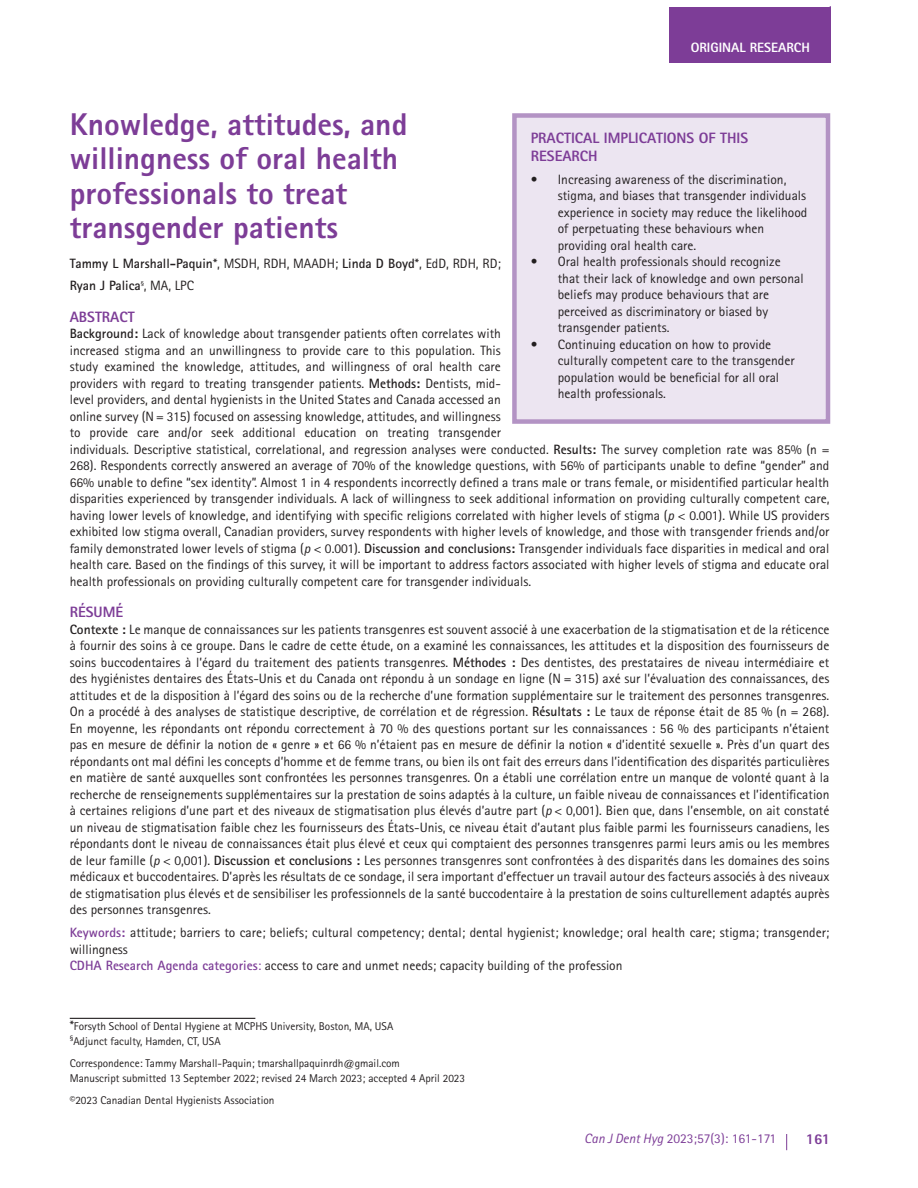
<style>
.page{position:relative;width:918px;height:1188px;background:#fff}
.page>*{position:absolute;margin:0;border:0;box-sizing:border-box;transform-origin:0 0}
.t1{font:800 31.5px/34.5px "Rotis Sans Serif Std";color:#7d3d97}
.t2{font:800 15px/18px "Rotis Sans Serif Std";color:#7d3d97}
.t3{font:13.5px/16.5px "Rotis Sans Serif Std";color:#231f20}
.t4{font:700 13.5px/21.6px "Rotis Sans Serif Std";color:#231f20}
.t5{font:13.5px "Rotis Sans Serif Std";color:#7d3d97}
.t6{font:800 13.5px "Rotis Sans Serif Std";color:#fff}
.t7{font:11.25px/15px "Rotis Sans Serif Std";color:#231f20}
.s1{font-weight:400}
.s2{font-weight:700}
.s3{font-style:italic}
.s4{font-weight:700;color:#7d3d97}
.s5{color:#7d3d97}
.s6{font-size:13.5px}
</style>
<div class="page">
<svg style="left:786px;top:1134px;width:1px;height:16px"></svg>
<div style="left:514px;top:116px;width:314px;height:306px;background:#ece5f1"></div>
<div style="left:512px;top:113px;width:318px;height:311px;border:4px solid #b393c4"></div>
<hr style="left:70px;top:1018px;width:185px;height:1px;background:#231f20">
<div style="left:669px;top:7px;width:162px;height:56px;background:#7d3d97"></div>
<p class="t6" style="left:691px;top:42px;width:121px">ORIGINAL RESEARCH</p>
<h1 class="t1" style="left:70px;top:110px;width:339px">Knowledge, attitudes, and willingness of oral health professionals to treat transgender patients</h1>
<p class="t4" style="left:70px;top:254px;width:433px">Tammy L Marshall-Paquin<span class="s1">*, MSDH, RDH, MAADH;</span> Linda D Boyd<span class="s1">*, EdD, RDH, RD;<br></span>Ryan J Palica<sup>§</sup><span class="s1">, MA, LPC</span></p>
<p class="t2" style="left:70px;top:309px;width:67px">ABSTRACT</p>
<p class="t3" style="left:70px;top:326px;width:761px"><span class="s2">Background:</span> Lack of knowledge about transgender patients often correlates with<br>increased stigma and an unwillingness to provide care to this population. This<br>study examined the knowledge, attitudes, and willingness of oral health care<br>providers with regard to treating transgender patients. <span class="s2">Methods:</span> Dentists, mid-<br>level providers, and dental hygienists in the United States and Canada accessed an<br>online survey (N = 315) focused on assessing knowledge, attitudes, and willingness<br>to provide care and/or seek additional education on treating transgender<br>individuals. Descriptive statistical, correlational, and regression analyses were conducted. <span class="s2">Results:</span> The survey completion rate was 85% (n = 268). Respondents correctly answered an average of 70% of the knowledge questions, with 56% of participants unable to define “gender” and 66% unable to define “sex identity”. Almost 1 in 4 respondents incorrectly defined a trans male or trans female, or misidentified particular health disparities experienced by transgender individuals. A lack of willingness to seek additional information on providing culturally competent care, having lower levels of knowledge, and identifying with specific religions correlated with higher levels of stigma (<span class="s3">p</span> &lt; 0.001). While US providers exhibited low stigma overall, Canadian providers, survey respondents with higher levels of knowledge, and those with transgender friends and/or family demonstrated lower levels of stigma (<span class="s3">p</span> &lt; 0.001). <span class="s2">Discussion and conclusions:</span> Transgender individuals face disparities in medical and oral health care. Based on the findings of this survey, it will be important to address factors associated with higher levels of stigma and educate oral health professionals on providing culturally competent care for transgender individuals.</p>
<p class="t2" style="left:70px;top:604px;width:55px">RÉSUMÉ</p>
<p class="t3" style="left:70px;top:622px;width:761px;text-align:justify"><span class="s2">Contexte :</span> Le manque de connaissances sur les patients transgenres est souvent associé à une exacerbation de la stigmatisation et de la réticence à fournir des soins à ce groupe. Dans le cadre de cette étude, on a examiné les connaissances, les attitudes et la disposition des fournisseurs de soins buccodentaires à l’égard du traitement des patients transgenres. <span class="s2">Méthodes :</span> Des dentistes, des prestataires de niveau intermédiaire et des hygiénistes dentaires des États-Unis et du Canada ont répondu à un sondage en ligne (N = 315) axé sur l’évaluation des connaissances, des attitudes et de la disposition à l’égard des soins ou de la recherche d’une formation supplémentaire sur le traitement des personnes transgenres.<br>On a procédé à des analyses de statistique descriptive, de corrélation et de régression. <span class="s2">Résultats :</span> Le taux de réponse était de 85 % (n = 268).<br>En moyenne, les répondants ont répondu correctement à 70 % des questions portant sur les connaissances : 56 % des participants n’étaient pas en mesure de définir la notion de « genre » et 66 % n’étaient pas en mesure de définir la notion « d’identité sexuelle ». Près d’un quart des répondants ont mal défini les concepts d’homme et de femme trans, ou bien ils ont fait des erreurs dans l’identification des disparités particulières en matière de santé auxquelles sont confrontées les personnes transgenres. On a établi une corrélation entre un manque de volonté quant à la recherche de renseignements supplémentaires sur la prestation de soins adaptés à la culture, un faible niveau de connaissances et l’identification à certaines religions d’une part et des niveaux de stigmatisation plus élevés d’autre part (<span class="s3">p</span> &lt; 0,001). Bien que, dans l’ensemble, on ait constaté un niveau de stigmatisation faible chez les fournisseurs des États-Unis, ce niveau était d’autant plus faible parmi les fournisseurs canadiens, les répondants dont le niveau de connaissances était plus élevé et ceux qui comptaient des personnes transgenres parmi leurs amis ou les membres de leur famille (<span class="s3">p</span> &lt; 0,001). <span class="s2">Discussion et conclusions :</span> Les personnes transgenres sont confrontées à des disparités dans les domaines des soins médicaux et buccodentaires. D’après les résultats de ce sondage, il sera important d’effectuer un travail autour des facteurs associés à des niveaux de stigmatisation plus élevés et de sensibiliser les professionnels de la santé buccodentaire à la prestation de soins culturellement adaptés auprès des personnes transgenres.</p>
<p class="t3" style="left:70px;top:925px;width:761px"><span class="s4">Keywords:</span> attitude; barriers to care; beliefs; cultural competency; dental; dental hygienist; knowledge; oral health care; stigma; transgender; willingness<br><span class="s4">CDHA Research Agenda categories</span><span class="s5">:</span> access to care and unmet needs; capacity building of the profession</p>
<p class="t2" style="left:531px;top:130px;width:219px">PRACTICAL IMPLICATIONS OF THIS<br>RESEARCH</p>
<p class="t3" style="left:558px;top:172px;width:251px;text-indent:-27px">• Increasing awareness of the discrimination, stigma, and biases that transgender individuals experience in society may reduce the likelihood of perpetuating these behaviours when providing oral health care.</p>
<p class="t3" style="left:558px;top:255px;width:247px;text-indent:-27px">• Oral health professionals should recognize that their lack of knowledge and own personal beliefs may produce behaviours that are perceived as discriminatory or biased by transgender patients.</p>
<p class="t3" style="left:558px;top:337px;width:238px;text-indent:-27px">• Continuing education on how to provide culturally competent care to the transgender population would be beneficial for all oral health professionals.</p>
<p class="t7" style="left:70px;top:1020px;width:325px"><span class="s6">*</span>Forsyth School of Dental Hygiene at MCPHS University, Boston, MA, USA <sup>§</sup>Adjunct faculty, Hamden, CT, USA</p>
<p class="t7" style="left:70px;top:1057px;width:397px">Correspondence: Tammy Marshall-Paquin; tmarshallpaquinrdh@gmail.com<br>Manuscript submitted 13 September 2022; revised 24 March 2023; accepted 4 April 2023</p>
<p class="t7" style="left:70px;top:1093px;width:206px">©2023 Canadian Dental Hygienists Association</p>
<p class="t5" style="left:584px;top:1134px;width:193px"><span class="s3">Can J Dent Hyg</span> 2023;57(3): 161-171</p>
<p class="t2" style="left:806px;top:1132px;width:26px">161</p>
</div>
